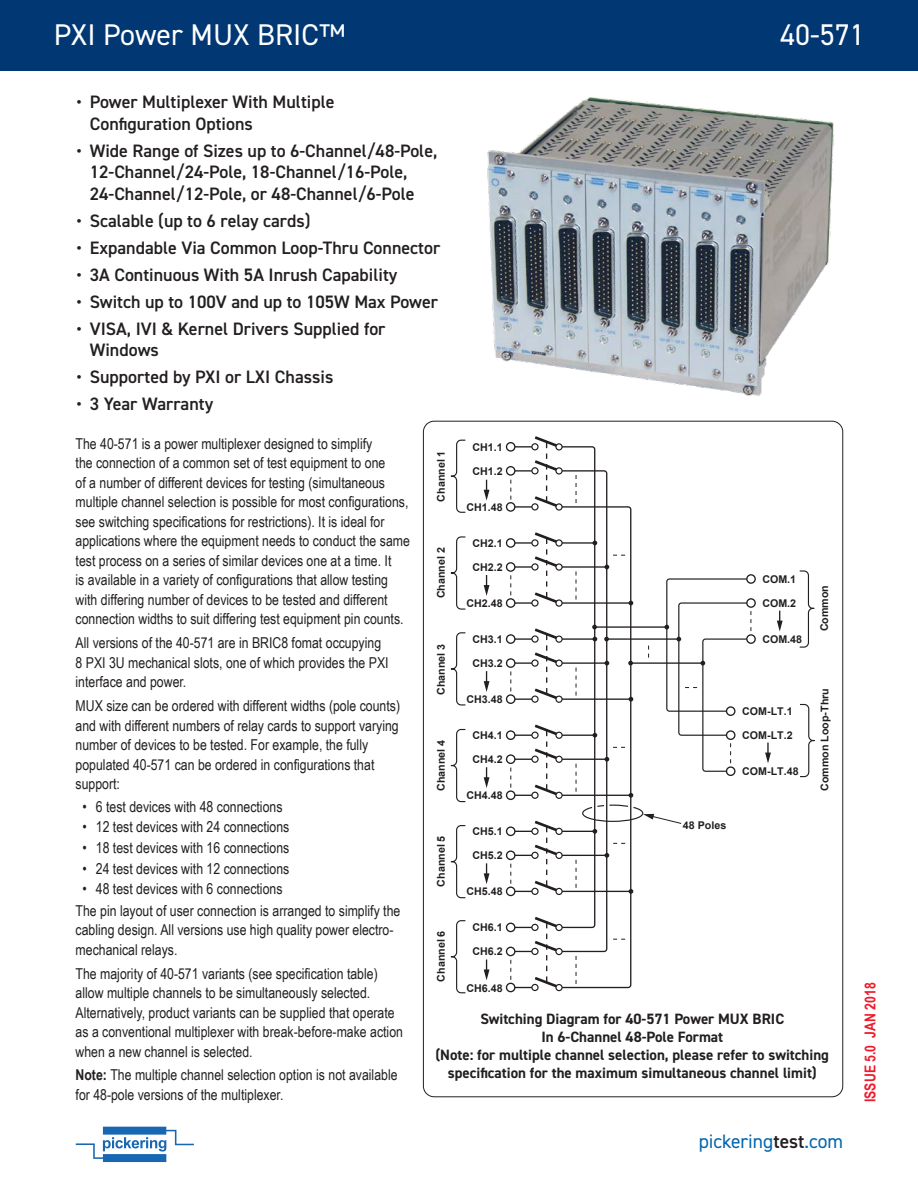
<style>
.page{position:relative;width:918px;height:1188px;background:#fff}
.page>*{position:absolute;margin:0;border:0;box-sizing:border-box;transform-origin:0 0}
.t1{font:30px "DIN2014";color:#fff}
.t2{font:19.5px "DIN2014";color:#0164ad}
.t3{font:600 18px/21.6px "DIN2014";color:#231f20}
.Body{font:15px/19.5px "Arial Narrow";color:#231f20}
.Figure_Title{font:700 15px/18px "DIN2014";color:#231f20;text-align:center}
.t4{font:700 15px "Arial Narrow";color:#ee1b2c}
.t5{font:700 10.65px "Arial";color:#231f20}
.s1{font-weight:700}
.s2{font-weight:600;color:#231f20}
</style>
<div class="page">
<div style="left:0;top:0;width:918px;height:70px;background:#013874"></div>
<svg style="left:76px;top:1127px;width:118px;height:35px"></svg>
<img style="left:487px;top:97px;width:347px;height:299px">
<div style="left:582px;top:805px;width:61px;height:17px;border:1px solid #231f20;border-radius:50%"></div>
<div style="left:506px;top:442px;width:10px;height:10px;border:1px solid #231f20;border-radius:50%"></div>
<div style="left:506px;top:851px;width:10px;height:9px;border:1px solid #231f20;border-radius:50%"></div>
<div style="left:506px;top:887px;width:10px;height:9px;border:1px solid #231f20;border-radius:50%"></div>
<div style="left:506px;top:923px;width:10px;height:9px;border:1px solid #231f20;border-radius:50%"></div>
<div style="left:506px;top:466px;width:10px;height:10px;border:1px solid #231f20;border-radius:50%"></div>
<div style="left:506px;top:947px;width:10px;height:9px;border:1px solid #231f20;border-radius:50%"></div>
<div style="left:506px;top:502px;width:10px;height:10px;border:1px solid #231f20;border-radius:50%"></div>
<div style="left:506px;top:983px;width:10px;height:9px;border:1px solid #231f20;border-radius:50%"></div>
<div style="left:506px;top:826px;width:10px;height:10px;border:1px solid #231f20;border-radius:50%"></div>
<svg style="left:484px;top:863px;width:6px;height:21px"></svg>
<svg style="left:484px;top:480px;width:6px;height:21px"></svg>
<svg style="left:484px;top:959px;width:6px;height:21px"></svg>
<div style="left:506px;top:562px;width:10px;height:10px;border:1px solid #231f20;border-radius:50%"></div>
<div style="left:506px;top:598px;width:10px;height:10px;border:1px solid #231f20;border-radius:50%"></div>
<div style="left:506px;top:538px;width:10px;height:10px;border:1px solid #231f20;border-radius:50%"></div>
<svg style="left:484px;top:575px;width:6px;height:21px"></svg>
<div style="left:506px;top:658px;width:10px;height:10px;border:1px solid #231f20;border-radius:50%"></div>
<div style="left:506px;top:694px;width:10px;height:10px;border:1px solid #231f20;border-radius:50%"></div>
<div style="left:506px;top:634px;width:10px;height:10px;border:1px solid #231f20;border-radius:50%"></div>
<svg style="left:484px;top:671px;width:6px;height:21px"></svg>
<div style="left:506px;top:754px;width:10px;height:10px;border:1px solid #231f20;border-radius:50%"></div>
<div style="left:506px;top:790px;width:10px;height:10px;border:1px solid #231f20;border-radius:50%"></div>
<div style="left:506px;top:730px;width:10px;height:10px;border:1px solid #231f20;border-radius:50%"></div>
<svg style="left:484px;top:767px;width:6px;height:21px"></svg>
<svg style="left:777px;top:611px;width:6px;height:20px"></svg>
<svg style="left:510px;top:436px;width:123px;height:555px"></svg>
<svg style="left:643px;top:814px;width:39px;height:10px"></svg>
<svg style="left:450px;top:439px;width:16px;height:74px"></svg>
<svg style="left:450px;top:536px;width:16px;height:74px"></svg>
<svg style="left:450px;top:632px;width:16px;height:74px"></svg>
<svg style="left:450px;top:728px;width:16px;height:75px"></svg>
<svg style="left:450px;top:825px;width:16px;height:74px"></svg>
<svg style="left:450px;top:920px;width:16px;height:74px"></svg>
<div style="left:746px;top:574px;width:10px;height:10px;border:1px solid #231f20;border-radius:50%"></div>
<hr style="left:595px;top:626px;width:72px;height:2px;background:#231f20">
<svg style="left:800px;top:703px;width:15px;height:75px"></svg>
<div style="left:746px;top:598px;width:10px;height:10px;border:1px solid #231f20;border-radius:50%"></div>
<hr style="left:607px;top:638px;width:72px;height:2px;background:#231f20">
<div style="left:746px;top:634px;width:10px;height:10px;border:1px solid #231f20;border-radius:50%"></div>
<hr style="left:631px;top:662px;width:72px;height:2px;background:#231f20">
<div style="left:726px;top:766px;width:10px;height:10px;border:1px solid #231f20;border-radius:50%"></div>
<svg style="left:765px;top:743px;width:6px;height:20px"></svg>
<svg style="left:799px;top:570px;width:16px;height:78px"></svg>
<svg style="left:664px;top:578px;width:88px;height:194px"></svg>
<h1 class="t1" style="left:54px;top:16px;width:293px">PXI Power MUX BRIC™</h1>
<h1 class="t1" style="left:780px;top:16px;width:86px">40-571</h1>
<p class="t3" style="left:90px;top:91px;width:246px;text-indent:-14px">• Power Multiplexer With Multiple<br>Configuration Options</p>
<p class="t3" style="left:90px;top:139px;width:349px;text-indent:-14px">• Wide Range of Sizes up to 6-Channel/48-Pole,<br>12-Channel/24-Pole, 18-Channel/16-Pole,<br>24-Channel/12-Pole, or 48-Channel/6-Pole</p>
<p class="t3" style="left:76px;top:209px;width:236px">• Scalable (up to 6 relay cards)</p>
<p class="t3" style="left:76px;top:236px;width:365px">• Expandable Via Common Loop-Thru Connector</p>
<p class="t3" style="left:76px;top:263px;width:323px">• 3A Continuous With 5A Inrush Capability</p>
<p class="t3" style="left:76px;top:290px;width:363px">• Switch up to 100V and up to 105W Max Power</p>
<p class="t3" style="left:90px;top:317px;width:297px;text-indent:-14px">• VISA, IVI &amp; Kernel Drivers Supplied for<br>Windows</p>
<p class="t3" style="left:76px;top:366px;width:259px">• Supported by PXI or LXI Chassis</p>
<p class="t3" style="left:76px;top:393px;width:138px">• 3 Year Warranty</p>
<p class="Body" style="left:76px;top:433px;width:336px">The 40-571 is a power multiplexer designed to simplify<br>the connection of a common set of test equipment to one<br>of a number of different devices for testing (simultaneous multiple channel selection is possible for most configurations, see switching specifications for restrictions). It is ideal for applications where the equipment needs to conduct the same test process on a series of similar devices one at a time. It<br>is available in a variety of configurations that allow testing with differing number of devices to be tested and different connection widths to suit differing test equipment pin counts.</p>
<p class="Body" style="left:76px;top:633px;width:315px">All versions of the 40-571 are in BRIC8 fomat occupying<br>8 PXI 3U mechanical slots, one of which provides the PXI interface and power.</p>
<p class="Body" style="left:76px;top:695px;width:326px">MUX size can be ordered with different widths (pole counts) and with different numbers of relay cards to support varying number of devices to be tested. For example, the fully populated 40-571 can be ordered in configurations that support:</p>
<p class="Body" style="left:82px;top:796px;width:202px">• 6 test devices with 48 connections</p>
<p class="Body" style="left:82px;top:817px;width:208px">• 12 test devices with 24 connections</p>
<p class="Body" style="left:82px;top:837px;width:208px">• 18 test devices with 16 connections</p>
<p class="Body" style="left:82px;top:858px;width:208px">• 24 test devices with 12 connections</p>
<p class="Body" style="left:82px;top:879px;width:202px">• 48 test devices with 6 connections</p>
<p class="Body" style="left:76px;top:900px;width:326px">The pin layout of user connection is arranged to simplify the cabling design. All versions use high quality power electro&shy;mechanical relays.</p>
<p class="Body" style="left:76px;top:963px;width:329px">The majority of 40-571 variants (see specification table) allow multiple channels to be simultaneously selected.<br>Alternatively, product variants can be supplied that operate as a conventional multiplexer with break-before-make action when a new channel is selected.</p>
<p class="Body" style="left:76px;top:1065px;width:324px"><span class="s1">Note:</span> The multiple channel selection option is not available for 48-pole versions of the multiplexer.</p>
<p class="t5" style="left:472px;top:441px;width:32px">CH1.1</p>
<p class="t5" style="left:435px;top:502px;width:53px;rotate:-90deg">Channel 1</p>
<p class="t5" style="left:472px;top:465px;width:32px">CH1.2</p>
<p class="t5" style="left:467px;top:501px;width:38px">CH1.48</p>
<p class="t5" style="left:472px;top:537px;width:32px">CH2.1</p>
<p class="t5" style="left:435px;top:598px;width:53px;rotate:-90deg">Channel 2</p>
<p class="t5" style="left:472px;top:561px;width:32px">CH2.2</p>
<p class="t5" style="left:467px;top:597px;width:38px">CH2.48</p>
<p class="t5" style="left:762px;top:573px;width:35px">COM.1</p>
<p class="t5" style="left:762px;top:597px;width:35px">COM.2</p>
<p class="t5" style="left:762px;top:633px;width:41px">COM.48</p>
<p class="t5" style="left:818px;top:631px;width:48px;rotate:-90deg">Common</p>
<p class="t5" style="left:472px;top:633px;width:32px">CH3.1</p>
<p class="t5" style="left:435px;top:695px;width:53px;rotate:-90deg">Channel 3</p>
<p class="t5" style="left:472px;top:657px;width:32px">CH3.2</p>
<p class="t5" style="left:467px;top:693px;width:38px">CH3.48</p>
<p class="t5" style="left:819px;top:791px;width:104px;rotate:-90deg">Common Loop-Thru</p>
<p class="t5" style="left:742px;top:705px;width:52px">COM-LT.1</p>
<p class="t5" style="left:742px;top:729px;width:52px">COM-LT.2</p>
<p class="t5" style="left:742px;top:765px;width:58px">COM-LT.48</p>
<p class="t5" style="left:472px;top:729px;width:32px">CH4.1</p>
<p class="t5" style="left:435px;top:791px;width:53px;rotate:-90deg">Channel 4</p>
<p class="t5" style="left:472px;top:754px;width:32px">CH4.2</p>
<p class="t5" style="left:467px;top:790px;width:38px">CH4.48</p>
<p class="t5" style="left:683px;top:819px;width:45px">48 Poles</p>
<p class="t5" style="left:472px;top:826px;width:32px">CH5.1</p>
<p class="t5" style="left:435px;top:887px;width:53px;rotate:-90deg">Channel 5</p>
<p class="t5" style="left:472px;top:850px;width:32px">CH5.2</p>
<p class="t5" style="left:467px;top:886px;width:38px">CH5.48</p>
<p class="t5" style="left:472px;top:922px;width:32px">CH6.1</p>
<p class="t5" style="left:435px;top:982px;width:53px;rotate:-90deg">Channel 6</p>
<p class="t5" style="left:472px;top:946px;width:32px">CH6.2</p>
<p class="t5" style="left:467px;top:982px;width:38px">CH6.48</p>
<p class="Figure_Title" style="left:436px;top:1010px;width:395px">Switching Diagram for 40-571 Power MUX BRIC<br>In 6-Channel 48-Pole Format<br>(Note: for multiple channel selection, please refer to switching specification for the maximum simultaneous channel limit)</p>
<h2 class="t2" style="left:699px;top:1129px;width:146px">pickering<span class="s2">test</span>.com</h2>
<p class="t4" style="left:859px;top:1102px;width:121px;rotate:-90deg">ISSUE 5.0 JAN 2018</p>
</div>
